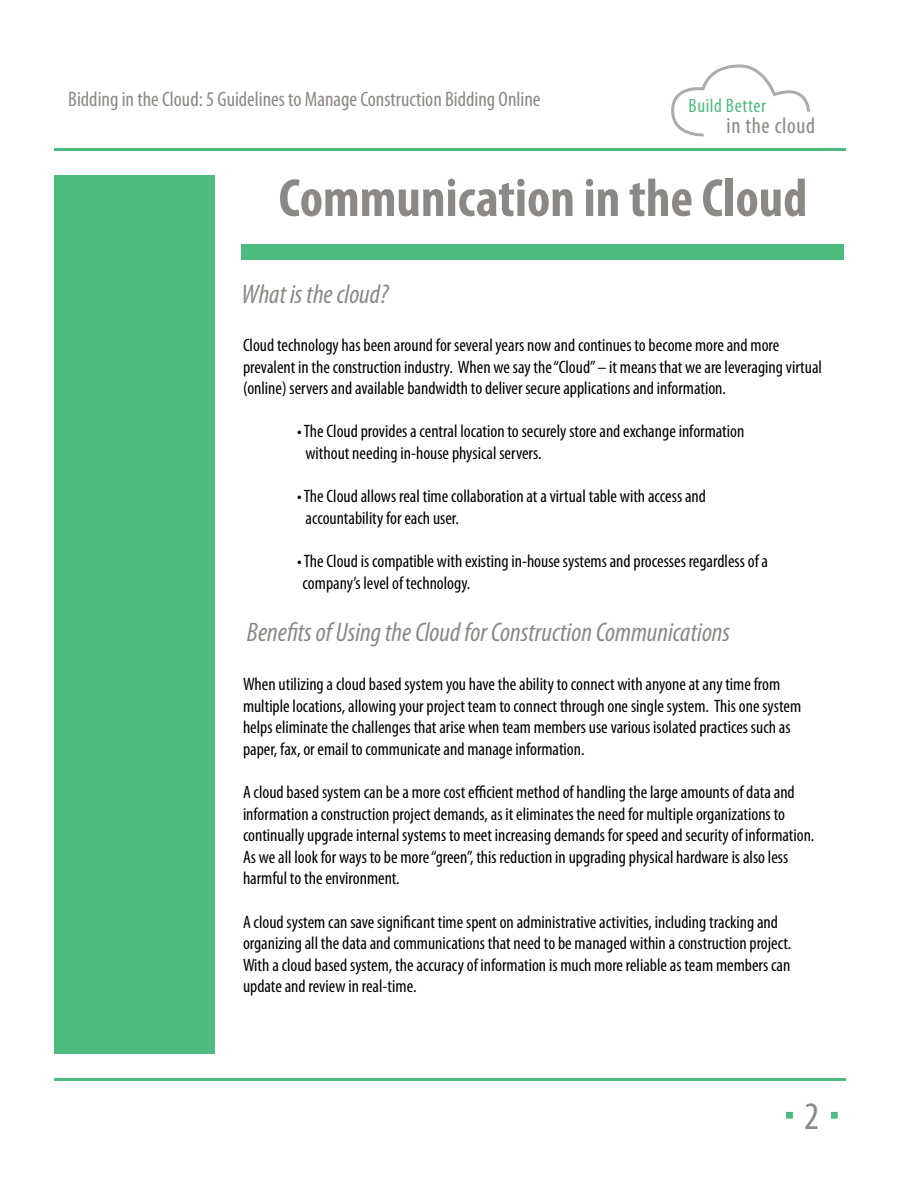
<style>
.page{position:relative;width:900px;height:1200px;background:#fff}
.page>*{position:absolute;margin:0;border:0;box-sizing:border-box;transform-origin:0 0}
.t1{font:700 condensed 54px "Myriad Pro";color:#8c8984}
.t2{font:condensed 39px "Myriad Pro";color:#8c8984}
.t3{font:italic condensed 27px "Myriad Pro";color:#8c8984}
.t4{font:condensed 22.5px "Myriad Pro";letter-spacing:.03em;color:#8c8984}
.t5{font:condensed 21px "Myriad Pro";color:#8c8984}
.t6{font:condensed 19.5px "Myriad Pro";letter-spacing:.03em;color:#4dbb7d}
.t7{font:condensed 18px/21.6px "Myriad Pro";color:#000}
</style>
<div class="page">
<svg style="left:671px;top:64px;width:139px;height:73px"></svg>
<div style="left:786px;top:1112px;width:7px;height:7px;background:#4dbb7d;border:1px solid #4dbb7d"></div>
<div style="left:831px;top:1112px;width:7px;height:7px;background:#4dbb7d;border:1px solid #4dbb7d"></div>
<hr style="left:54px;top:1078px;width:792px;height:3px;background:#4dbb7d">
<hr style="left:54px;top:148px;width:792px;height:2px;background:#4dbb7d">
<div style="left:54px;top:176px;width:160px;height:878px;background:#4dbb7d"></div>
<div style="left:242px;top:244px;width:602px;height:15px;background:#4dbb7d"></div>
<p class="t5" style="left:68px;top:86px;width:474px">Bidding in the Cloud: 5 Guidelines to Manage Construction Bidding Online</p>
<p class="t6" style="left:689px;top:94px;width:79px">Build Better</p>
<p class="t4" style="left:727px;top:112px;width:90px">in the cloud</p>
<h1 class="t1" style="left:279px;top:164px;width:530px">Communication in the Cloud</h1>
<h3 class="t3" style="left:242px;top:278px;width:148px">What is the cloud?</h3>
<p class="t7" style="left:243px;top:334px;width:581px">Cloud technology has been around for several years now and continues to become more and more prevalent in the construction industry. When we say the “Cloud” – it means that we are leveraging virtual (online) servers and available bandwidth to deliver secure applications and information.</p>
<p class="t7" style="left:305px;top:421px;width:440px;text-indent:-8px">•The Cloud provides a central location to securely store and exchange information without needing in-house physical servers.</p>
<p class="t7" style="left:305px;top:485px;width:402px;text-indent:-8px">•The Cloud allows real time collaboration at a virtual table with access and accountability for each user.</p>
<p class="t7" style="left:303px;top:550px;width:467px;text-indent:-6px">•The Cloud is compatible with existing in-house systems and processes regardless of a company’s level of technology.</p>
<h3 class="t3" style="left:247px;top:616px;width:485px">Benefits of Using the Cloud for Construction Communications</h3>
<p class="t7" style="left:243px;top:673px;width:560px">When utilizing a cloud based system you have the ability to connect with anyone at any time from multiple locations, allowing your project team to connect through one single system. This one system helps eliminate the challenges that arise when team members use various isolated practices such as paper, fax, or email to communicate and manage information.</p>
<p class="t7" style="left:243px;top:781px;width:573px">A cloud based system can be a more cost efficient method of handling the large amounts of data and information a construction project demands, as it eliminates the need for multiple organizations to continually upgrade internal systems to meet increasing demands for speed and security of information.<br>As we all look for ways to be more “green”, this reduction in upgrading physical hardware is also less harmful to the environment.</p>
<p class="t7" style="left:243px;top:911px;width:550px">A cloud system can save significant time spent on administrative activities, including tracking and organizing all the data and communications that need to be managed within a construction project.<br>With a cloud based system, the accuracy of information is much more reliable as team members can update and review in real-time.</p>
<h2 class="t2" style="left:804px;top:1092px;width:17px">2</h2>
</div>
